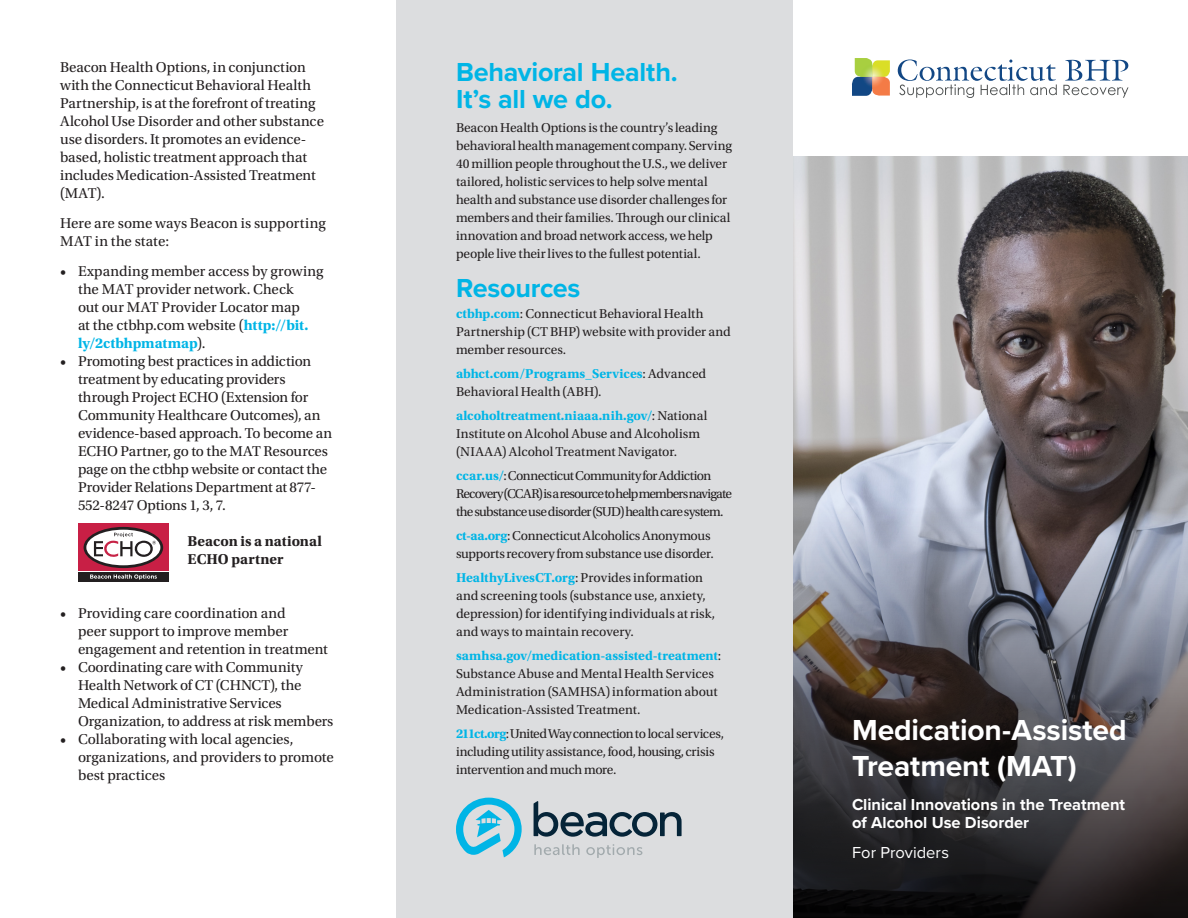
<style>
.page{position:relative;width:1188px;height:918px;background:#fff}
.page>*{position:absolute;margin:0;border:0;box-sizing:border-box;transform-origin:0 0}
.Brochure_Title-Long{font:700 30px/36px "Proxima Nova";letter-spacing:-.005em;color:#fff}
.H1{font:700 27px/27px "Proxima Nova";letter-spacing:-.01em;color:#00b5e6}
.Brochure_Sub_Title{font:700 16.5px/18px "Proxima Nova";color:#fff}
.Brochure_Sub_Title-2{font:16.5px "Proxima Nova";letter-spacing:.005em;color:#fff}
.Body_Copy{font:15px/18px "Utopia Std";letter-spacing:-.01em;color:#231f20}
.Body_Copy-2{font:700 15px/18px "Utopia Std";letter-spacing:.005em;color:#231f20}
.Body_Copy-3{font:13.5px/18px "Utopia Std";letter-spacing:-.01em;color:#231f20}
.Body_Copy-4{font:13.5px/18px "Utopia Std";letter-spacing:-.055em;color:#231f20}
.s1{font-weight:700;color:#00b5e6}
</style>
<div class="page">
<img style="left:792px;top:156px;width:396px;height:351px">
<svg style="left:792px;top:507px;width:396px;height:411px;background:#545358"></svg>
<div style="left:396px;top:0;width:396px;height:918px;background:#dcdddf"></div>
<svg style="left:534px;top:844px;width:46px;height:11px"></svg>
<svg style="left:586px;top:844px;width:56px;height:14px"></svg>
<svg style="left:456px;top:798px;width:66px;height:59px"></svg>
<svg style="left:534px;top:801px;width:148px;height:36px"></svg>
<svg style="left:898px;top:60px;width:159px;height:38px"></svg>
<svg style="left:1063px;top:59px;width:65px;height:39px"></svg>
<svg style="left:852px;top:58px;width:38px;height:38px"></svg>
<div style="left:78px;top:524px;width:91px;height:47px;background:#c81f45"></div>
<div style="left:78px;top:572px;width:91px;height:10px;background:#231f20"></div>
<svg style="left:84px;top:527px;width:79px;height:41px"></svg>
<div style="left:86px;top:530px;width:74px;height:35px;background:#fff;border-radius:50%"></div>
<svg style="left:94px;top:533px;width:62px;height:24px"></svg>
<svg style="left:90px;top:574px;width:67px;height:6px"></svg>
<p class="Body_Copy" style="left:60px;top:58px;width:266px">Beacon Health Options, in conjunction with the Connecticut Behavioral Health Partnership, is at the forefront of treating Alcohol Use Disorder and other substance use disorders. It promotes an evidence&shy;based, holistic treatment approach that includes Medication-Assisted Treatment (MAT).</p>
<p class="Body_Copy" style="left:60px;top:214px;width:267px">Here are some ways Beacon is supporting<br>MAT in the state:</p>
<p class="Body_Copy" style="left:78px;top:262px;width:247px;text-indent:-18px">• Expanding member access by growing the MAT provider network. Check<br>out our MAT Provider Locator map<br>at the ctbhp.com website (<span class="s1">http://bit. ly/2ctbhpmatmap</span>).</p>
<p class="Body_Copy" style="left:78px;top:352px;width:256px;text-indent:-18px">• Promoting best practices in addiction treatment by educating providers through Project ECHO (Extension for Community Healthcare Outcomes), an evidence-based approach. To become an ECHO Partner, go to the MAT Resources page on the ctbhp website or contact the Provider Relations Department at 877- 552-8247 Options 1, 3, 7.</p>
<p class="Body_Copy-2" style="left:188px;top:532px;width:136px">Beacon is a national<br>ECHO partner</p>
<p class="Body_Copy" style="left:78px;top:604px;width:251px;text-indent:-18px">• Providing care coordination and<br>peer support to improve member engagement and retention in treatment</p>
<p class="Body_Copy" style="left:78px;top:658px;width:257px;text-indent:-18px">• Coordinating care with Community Health Network of CT (CHNCT), the Medical Administrative Services Organization, to address at risk members</p>
<p class="Body_Copy" style="left:78px;top:730px;width:257px;text-indent:-18px">• Collaborating with local agencies, organizations, and providers to promote best practices</p>
<p class="H1" style="left:456px;top:58px;width:223px">Behavioral Health.<br>It’s all we do.</p>
<p class="Body_Copy-3" style="left:456px;top:119px;width:278px">Beacon Health Options is the country’s leading behavioral health management company. Serving 40 million people throughout the U.S., we deliver tailored, holistic services to help solve mental health and substance use disorder challenges for members and their families. Through our clinical innovation and broad network access, we help people live their lives to the fullest potential.</p>
<p class="H1" style="left:456px;top:274px;width:126px">Resources</p>
<p class="Body_Copy-3" style="left:456px;top:305px;width:276px"><span class="s1">ctbhp.com</span>: Connecticut Behavioral Health<br>Partnership (CT BHP) website with provider and member resources.</p>
<p class="Body_Copy-3" style="left:456px;top:365px;width:252px"><span class="s1">abhct.com/Programs_Services</span>: Advanced<br>Behavioral Health (ABH).</p>
<p class="Body_Copy-3" style="left:456px;top:407px;width:253px"><span class="s1">alcoholtreatment.niaaa.nih.gov/</span>: National<br>Institute on Alcohol Abuse and Alcoholism (NIAAA) Alcohol Treatment Navigator.</p>
<p class="Body_Copy-4" style="left:456px;top:467px;width:278px"><span class="s1">ccar.us/</span>: Connecticut Community for Addiction<br>Recovery (CCAR) is a resource to help members navigate the substance use disorder (SUD) health care system.</p>
<p class="Body_Copy-3" style="left:456px;top:527px;width:259px"><span class="s1">ct-aa.org</span>: Connecticut Alcoholics Anonymous supports recovery from substance use disorder.</p>
<p class="Body_Copy-3" style="left:456px;top:569px;width:261px"><span class="s1">HealthyLivesCT.org</span>: Provides information and screening tools (substance use, anxiety, depression) for identifying individuals at risk, and ways to maintain recovery.</p>
<p class="Body_Copy-3" style="left:456px;top:647px;width:267px"><span class="s1">samhsa.gov/medication-assisted-treatment</span>:<br>Substance Abuse and Mental Health Services Administration (SAMHSA) information about Medication-Assisted Treatment.</p>
<p class="Body_Copy-3" style="left:456px;top:725px;width:270px"><span class="s1">211ct.org</span>: United Way connection to local services, including utility assistance, food, housing, crisis intervention and much more.</p>
<p class="Brochure_Title-Long" style="left:852px;top:711px;width:276px">Medication-Assisted<br>Treatment (MAT)</p>
<p class="Brochure_Sub_Title" style="left:852px;top:795px;width:275px">Clinical Innovations in the Treatment of Alcohol Use Disorder</p>
<p class="Brochure_Sub_Title-2" style="left:852px;top:840px;width:99px">For Providers</p>
</div>
